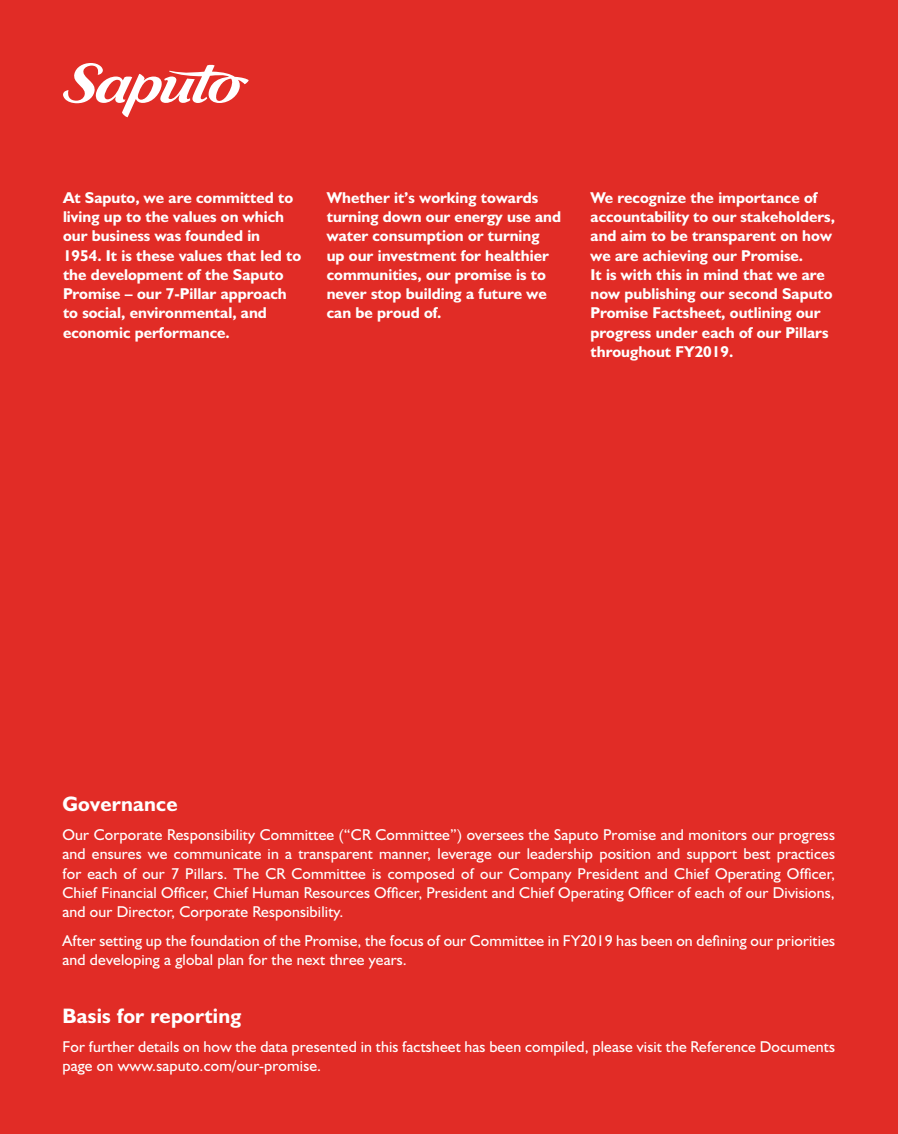
<style>
.page{position:relative;width:898px;height:1134px;background:#e12c26}
.page>*{position:absolute;margin:0;border:0;box-sizing:border-box;transform-origin:0 0}
.t1{font:700 21px "Humanist 521 BT";letter-spacing:.01em;color:#fff}
.t2{font:15.75px/19.2px "Humanist 521 BT";letter-spacing:.01em;color:#fff}
.t3{font:700 15.75px/19.2px "Humanist 521 BT";color:#fff}
</style>
<div class="page">
<svg style="left:63px;top:63px;width:186px;height:54px"></svg>
<p class="t3" style="left:63px;top:187px;width:240px">At Saputo, we are committed to living up to the values on which our business was founded in<br>1954. It is these values that led to the development of the Saputo<br>Promise – our 7-Pillar approach to social, environmental, and economic performance.</p>
<p class="t3" style="left:327px;top:187px;width:236px">Whether it’s working towards turning down our energy use and water consumption or turning up our investment for healthier communities, our promise is to never stop building a future we can be proud of.</p>
<p class="t3" style="left:590px;top:187px;width:246px">We recognize the importance of accountability to our stakeholders, and aim to be transparent on how we are achieving our Promise.<br>It is with this in mind that we are now publishing our second Saputo<br>Promise Factsheet, outlining our progress under each of our Pillars throughout FY2019.</p>
<p class="t1" style="left:62px;top:791px;width:117px">Governance</p>
<p class="t2" style="left:62px;top:825px;width:774px;text-align:justify">Our Corporate Responsibility Committee (“CR Committee”) oversees the Saputo Promise and monitors our progress and ensures we communicate in a transparent manner, leverage our leadership position and support best practices for each of our 7 Pillars. The CR Committee is composed of our Company President and Chief Operating Officer, Chief Financial Officer, Chief Human Resources Officer, President and Chief Operating Officer of each of our Divisions, and our Director, Corporate Responsibility.</p>
<p class="t2" style="left:62px;top:931px;width:774px">After setting up the foundation of the Promise, the focus of our Committee in FY2019 has been on defining our priorities and developing a global plan for the next three years.</p>
<p class="t1" style="left:62px;top:1003px;width:180px">Basis for reporting</p>
<p class="t2" style="left:62px;top:1036px;width:774px">For further details on how the data presented in this factsheet has been compiled, please visit the Reference Documents page on www.saputo.com/our-promise.</p>
</div>
